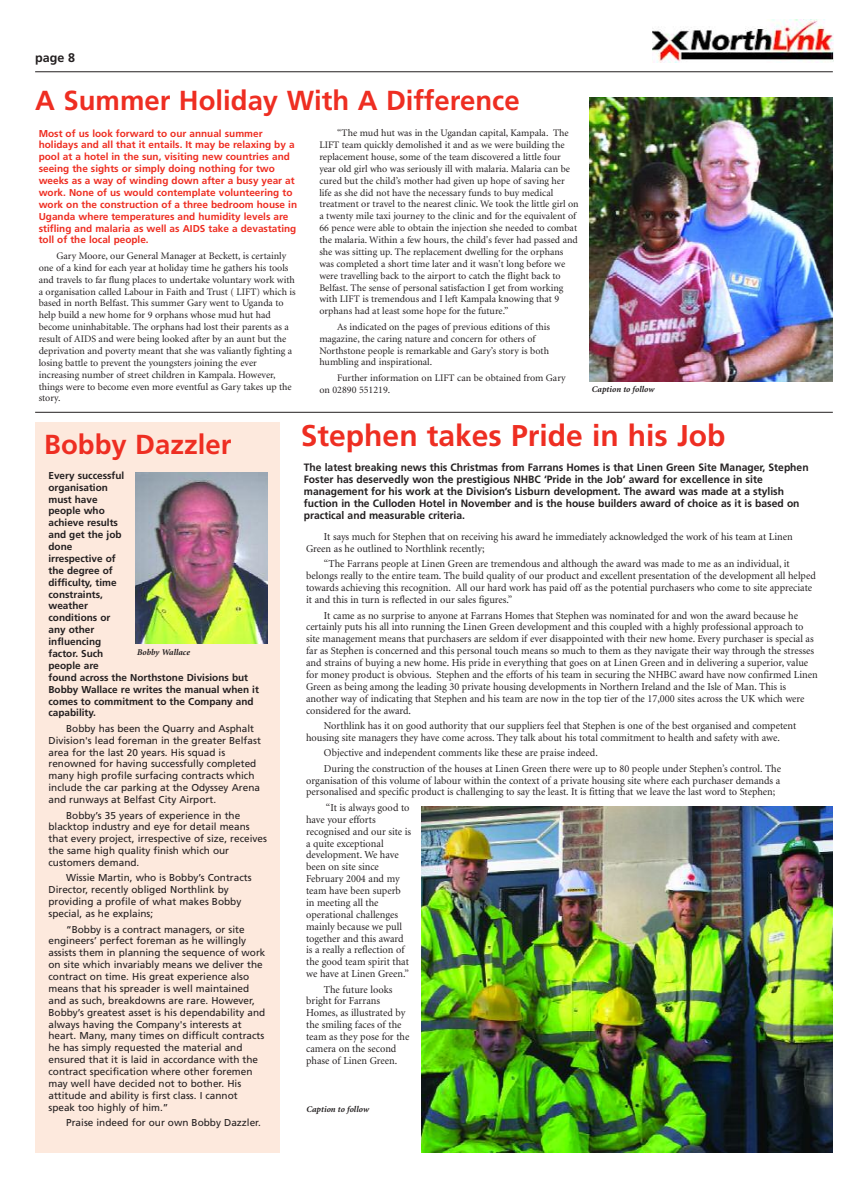
<style>
.page{position:relative;width:868px;height:1188px;background:#fff}
.page>*{position:absolute;margin:0;border:0;box-sizing:border-box;transform-origin:0 0}
.t1{font:700 30px "Frutiger";color:#ee2e22}
.t2{font:700 27.5px "Frutiger";color:#ee2e22}
.t3{font:700 12.5px "Frutiger";color:#231f20}
.t4{font:10.62px/11.9px "Minion";color:#231f20}
.t5{font:700 10.62px/11.9px "Frutiger";color:#231f20}
.t6{font:10px/11.9px "Minion";color:#231f20}
.t7{font:10px/11.9px "Frutiger";color:#231f20}
.t8{font:700 10px/11.9px "Frutiger";color:#ee2e22}
.t9{font:700 10px/11.9px "Frutiger";color:#231f20}
.t10{font:italic 700 8.75px "Minion";color:#231f20}
</style>
<div class="page">
<hr style="left:35px;top:71px;width:797px;height:1px;background:#231f20">
<img style="left:652px;top:19px;width:181px;height:43px">
<hr style="left:35px;top:412px;width:797px;height:1px;background:#231f20">
<div style="left:35px;top:422px;width:245px;height:730px;background:#fde9dd"></div>
<img style="left:136px;top:472px;width:131px;height:171px">
<img style="left:590px;top:97px;width:242px;height:284px">
<img style="left:421px;top:806px;width:411px;height:346px">
<p class="t3" style="left:35px;top:52px;width:41px">page 8</p>
<h2 class="t2" style="left:35px;top:89px;width:486px">A Summer Holiday With A Difference</h2>
<p class="t8" style="left:39px;top:128px;width:260px">Most of us look forward to our annual summer holidays and all that it entails. It may be relaxing by a pool at a hotel in the sun, visiting new countries and seeing the sights or simply doing nothing for two weeks as a way of winding down after a busy year at work. None of us would contemplate volunteering to work on the construction of a three bedroom house in Uganda where temperatures and humidity levels are stifling and malaria as well as AIDS take a devastating toll of the local people.</p>
<p class="t6" style="left:39px;top:250px;width:259px;text-indent:18px">Gary Moore, our General Manager at Beckett, is certainly one of a kind for each year at holiday time he gathers his tools and travels to far flung places to undertake voluntary work with a organisation called Labour in Faith and Trust ( LIFT) which is based in north Belfast. This summer Gary went to Uganda to help build a new home for 9 orphans whose mud hut had become uninhabitable. The orphans had lost their parents as a result of AIDS and were being looked after by an aunt but the deprivation and poverty meant that she was valiantly fighting a losing battle to prevent the youngsters joining the ever increasing number of street children in Kampala. However, things were to become even more eventful as Gary takes up the story.</p>
<p class="t6" style="left:319px;top:128px;width:261px;text-indent:18px">“The mud hut was in the Ugandan capital, Kampala. The LIFT team quickly demolished it and as we were building the replacement house, some of the team discovered a little four year old girl who was seriously ill with malaria. Malaria can be cured but the child’s mother had given up hope of saving her life as she did not have the necessary funds to buy medical treatment or travel to the nearest clinic. We took the little girl on a twenty mile taxi journey to the clinic and for the equivalent of 66 pence were able to obtain the injection she needed to combat the malaria. Within a few hours, the child's fever had passed and she was sitting up. The replacement dwelling for the orphans was completed a short time later and it wasn't long before we were travelling back to the airport to catch the flight back to Belfast. The sense of personal satisfaction I get from working with LIFT is tremendous and I left Kampala knowing that 9 orphans had at least some hope for the future.”</p>
<p class="t6" style="left:319px;top:321px;width:232px;text-indent:18px">As indicated on the pages of previous editions of this magazine, the caring nature and concern for others of Northstone people is remarkable and Gary’s story is both humbling and inspirational.</p>
<p class="t6" style="left:319px;top:372px;width:248px;text-indent:18px">Further information on LIFT can be obtained from Gary on 02890 551219.</p>
<p class="t10" style="left:591px;top:386px;width:64px">Caption to follow</p>
<h2 class="t2" style="left:44px;top:433px;width:189px">Bobby Dazzler</h2>
<p class="t9" style="left:48px;top:470px;width:212px">Every successful<br>organisation<br>must have<br>people who<br>achieve results<br>and get the job<br>done<br>irrespective of<br>the degree of<br>difficulty, time<br>constraints,<br>weather<br>conditions or<br>any other<br>influencing<br>factor. Such<br>people are<br>found across the Northstone Divisions but<br>Bobby Wallace re writes the manual when it comes to commitment to the Company and capability.</p>
<p class="t7" style="left:48px;top:723px;width:214px;text-indent:18px">Bobby has been the Quarry and Asphalt Division's lead foreman in the greater Belfast area for the last 20 years. His squad is renowned for having successfully completed many high profile surfacing contracts which include the car parking at the Odyssey Arena and runways at Belfast City Airport.</p>
<p class="t7" style="left:48px;top:810px;width:220px;text-indent:18px">Bobby’s 35 years of experience in the blacktop industry and eye for detail means that every project, irrespective of size, receives the same high quality finish which our customers demand.</p>
<p class="t7" style="left:48px;top:872px;width:205px;text-indent:18px">Wissie Martin, who is Bobby’s Contracts Director, recently obliged Northlink by providing a profile of what makes Bobby special, as he explains;</p>
<p class="t7" style="left:48px;top:924px;width:218px;text-indent:18px">“Bobby is a contract managers, or site engineers’ perfect foreman as he willingly assists them in planning the sequence of work on site which invariably means we deliver the contract on time. His great experience also means that his spreader is well maintained and as such, breakdowns are rare. However, Bobby’s greatest asset is his dependability and always having the Company's interests at heart. Many, many times on difficult contracts he has simply requested the material and ensured that it is laid in accordance with the contract specification where other foremen may well have decided not to bother. His attitude and ability is first class. I cannot speak too highly of him.”</p>
<p class="t7" style="left:66px;top:1117px;width:196px">Praise indeed for our own Bobby Dazzler.</p>
<p class="t10" style="left:137px;top:648px;width:54px">Bobby Wallace</p>
<h1 class="t1" style="left:301px;top:423px;width:426px">Stephen takes Pride in his Job</h1>
<p class="t5" style="left:304px;top:462px;width:506px">The latest breaking news this Christmas from Farrans Homes is that Linen Green Site Manager, Stephen Foster has deservedly won the prestigious NHBC ‘Pride in the Job’ award for excellence in site management for his work at the Division’s Lisburn development. The award was made at a stylish fuction in the Culloden Hotel in November and is the house builders award of choice as it is based on practical and measurable criteria.</p>
<p class="t4" style="left:306px;top:531px;width:488px;text-indent:18px">It says much for Stephen that on receiving his award he immediately acknowledged the work of his team at Linen<br>Green as he outlined to Northlink recently;</p>
<p class="t4" style="left:306px;top:559px;width:511px;text-indent:18px">“The Farrans people at Linen Green are tremendous and although the award was made to me as an individual, it belongs really to the entire team. The build quality of our product and excellent presentation of the development all helped towards achieving this recognition. All our hard work has paid off as the potential purchasers who come to site appreciate it and this in turn is reflected in our sales figures.”</p>
<p class="t4" style="left:306px;top:610px;width:513px;text-indent:18px">It came as no surprise to anyone at Farrans Homes that Stephen was nominated for and won the award because he certainly puts his all into running the Linen Green development and this coupled with a highly professional approach to site management means that purchasers are seldom if ever disappointed with their new home. Every purchaser is special as far as Stephen is concerned and this personal touch means so much to them as they navigate their way through the stresses and strains of buying a new home. His pride in everything that goes on at Linen Green and in delivering a superior, value for money product is obvious. Stephen and the efforts of his team in securing the NHBC award have now confirmed Linen Green as being among the leading 30 private housing developments in Northern Ireland and the Isle of Man. This is another way of indicating that Stephen and his team are now in the top tier of the 17,000 sites across the UK which were considered for the award.</p>
<p class="t4" style="left:306px;top:720px;width:491px;text-indent:18px">Northlink has it on good authority that our suppliers feel that Stephen is one of the best organised and competent housing site managers they have come across. They talk about his total commitment to health and safety with awe.</p>
<p class="t4" style="left:324px;top:746px;width:458px;line-height:15.4px">Objective and independent comments like these are praise indeed.<br>During the construction of the houses at Linen Green there were up to 80 people under Stephen’s control. The</p>
<p class="t4" style="left:306px;top:775px;width:475px">organisation of this volume of labour within the context of a private housing site where each purchaser demands a personalised and specific product is challenging to say the least. It is fitting that we leave the last word to Stephen;</p>
<p class="t4" style="left:306px;top:802px;width:107px;text-indent:20px">“It is always good to have your efforts recognised and our site is a quite exceptional development. We have been on site since<br>February 2004 and my team have been superb in meeting all the operational challenges mainly because we pull together and this award is a really a reflection of the good team spirit that we have at Linen Green.”</p>
<p class="t4" style="left:306px;top:984px;width:105px;text-indent:18px">The future looks bright for Farrans<br>Homes, as illustrated by the smiling faces of the team as they pose for the camera on the second phase of Linen Green.</p>
<p class="t10" style="left:306px;top:1106px;width:64px">Caption to follow</p>
</div>
